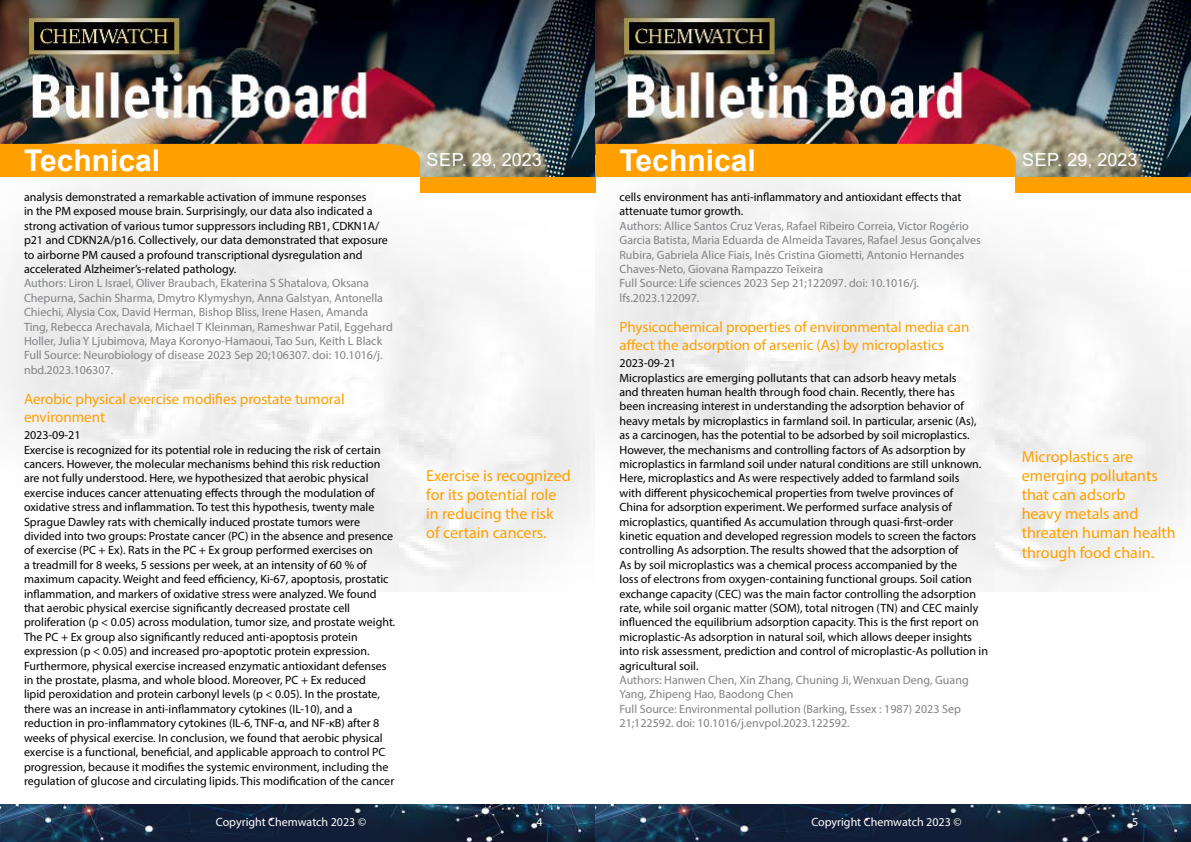
<style>
.page{position:relative;width:1191px;height:842px;background:#fff}
.page>*{position:absolute;margin:0;border:0;box-sizing:border-box;transform-origin:0 0}
.t1{font:700 30px "Arial";color:#fff}
.t2{font:18px "Arial";color:#fff}
.t3{font:16px/19.2px "Myriad Pro";color:#ff9f00}
.t4{font:15px/18px "Myriad Pro";color:#ff9f00}
.t5{font:12px/14.4px "Myriad Pro";color:#000}
.t6{font:12px/14.4px "Myriad Pro";color:#808285}
.t7{font:12px "Myriad Pro";color:#fff}
</style>
<div class="page">
<img style="left:0;top:0;width:1191px;height:592px">
<div style="left:420px;top:177px;width:175px;height:15px;background:#ff9f00"></div>
<div style="left:1015px;top:177px;width:176px;height:15px;background:#ff9f00"></div>
<div style="left:0;top:144px;width:420px;height:33px;background:#ff9f00"></div>
<div style="left:595px;top:144px;width:420px;height:33px;background:#ff9f00"></div>
<img style="left:0;top:804px;width:1191px;height:38px">
<h1 class="t1" style="left:24px;top:139px;width:138px">Technical</h1>
<h1 class="t1" style="left:619px;top:139px;width:138px">Technical</h1>
<p class="t5" style="left:24px;top:190px;width:365px">analysis demonstrated a remarkable activation of immune responses<br>in the PM exposed mouse brain. Surprisingly, our data also indicated a strong activation of various tumor suppressors including RB1, CDKN1A/ p21 and CDKN2A/p16. Collectively, our data demonstrated that exposure to airborne PM caused a profound transcriptional dysregulation and accelerated Alzheimer’s-related pathology.</p>
<p class="t6" style="left:24px;top:276px;width:370px">Authors: Liron L Israel, Oliver Braubach, Ekaterina S Shatalova, Oksana Chepurna, Sachin Sharma, Dmytro Klymyshyn, Anna Galstyan, Antonella Chiechi, Alysia Cox, David Herman, Bishop Bliss, Irene Hasen, Amanda Ting, Rebecca Arechavala, Michael T Kleinman, Rameshwar Patil, Eggehard Holler, Julia Y Ljubimova, Maya Koronyo-Hamaoui, Tao Sun, Keith L Black Full Source: Neurobiology of disease 2023 Sep 20;106307. doi: 10.1016/j. nbd.2023.106307.</p>
<p class="t4" style="left:24px;top:390px;width:322px">Aerobic physical exercise modifies prostate tumoral environment</p>
<p class="t5" style="left:24px;top:428px;width:373px">2023-09-21<br>Exercise is recognized for its potential role in reducing the risk of certain cancers. However, the molecular mechanisms behind this risk reduction are not fully understood. Here, we hypothesized that aerobic physical exercise induces cancer attenuating effects through the modulation of oxidative stress and inflammation. To test this hypothesis, twenty male Sprague Dawley rats with chemically induced prostate tumors were divided into two groups: Prostate cancer (PC) in the absence and presence of exercise (PC + Ex). Rats in the PC + Ex group performed exercises on<br>a treadmill for 8 weeks, 5 sessions per week, at an intensity of 60 % of maximum capacity. Weight and feed efficiency, Ki-67, apoptosis, prostatic inflammation, and markers of oxidative stress were analyzed. We found that aerobic physical exercise significantly decreased prostate cell proliferation (p &lt; 0.05) across modulation, tumor size, and prostate weight.<br>The PC + Ex group also significantly reduced anti-apoptosis protein expression (p &lt; 0.05) and increased pro-apoptotic protein expression.<br>Furthermore, physical exercise increased enzymatic antioxidant defenses in the prostate, plasma, and whole blood. Moreover, PC + Ex reduced<br>lipid peroxidation and protein carbonyl levels (p &lt; 0.05). In the prostate, there was an increase in anti-inflammatory cytokines (IL-10), and a reduction in pro-inflammatory cytokines (IL-6, TNF-α, and NF-κB) after 8 weeks of physical exercise. In conclusion, we found that aerobic physical exercise is a functional, beneficial, and applicable approach to control PC progression, because it modifies the systemic environment, including the regulation of glucose and circulating lipids. This modification of the cancer</p>
<h2 class="t2" style="left:426px;top:148px;width:117px">Sep. 29, 2023</h2>
<h2 class="t2" style="left:1022px;top:148px;width:117px">Sep. 29, 2023</h2>
<p class="t5" style="left:619px;top:190px;width:343px">cells environment has anti-inflammatory and antioxidant effects that attenuate tumor growth.</p>
<p class="t6" style="left:619px;top:218px;width:363px">Authors: Allice Santos Cruz Veras, Rafael Ribeiro Correia, Victor Rogério Garcia Batista, Maria Eduarda de Almeida Tavares, Rafael Jesus Gonçalves Rubira, Gabriela Alice Fiais, Inês Cristina Giometti, Antonio Hernandes Chaves-Neto, Giovana Rampazzo Teixeira<br>Full Source: Life sciences 2023 Sep 21;122097. doi: 10.1016/j. lfs.2023.122097.</p>
<p class="t4" style="left:619px;top:318px;width:351px">Physicochemical properties of environmental media can affect the adsorption of arsenic (As) by microplastics</p>
<p class="t5" style="left:619px;top:356px;width:370px">2023-09-21<br>Microplastics are emerging pollutants that can adsorb heavy metals<br>and threaten human health through food chain. Recently, there has<br>been increasing interest in understanding the adsorption behavior of heavy metals by microplastics in farmland soil. In particular, arsenic (As), as a carcinogen, has the potential to be adsorbed by soil microplastics.<br>However, the mechanisms and controlling factors of As adsorption by microplastics in farmland soil under natural conditions are still unknown.<br>Here, microplastics and As were respectively added to farmland soils<br>with different physicochemical properties from twelve provinces of<br>China for adsorption experiment. We performed surface analysis of microplastics, quantified As accumulation through quasi-first-order kinetic equation and developed regression models to screen the factors controlling As adsorption. The results showed that the adsorption of<br>As by soil microplastics was a chemical process accompanied by the<br>loss of electrons from oxygen-containing functional groups. Soil cation exchange capacity (CEC) was the main factor controlling the adsorption rate, while soil organic matter (SOM), total nitrogen (TN) and CEC mainly influenced the equilibrium adsorption capacity. This is the first report on microplastic-As adsorption in natural soil, which allows deeper insights into risk assessment, prediction and control of microplastic-As pollution in agricultural soil.</p>
<p class="t6" style="left:619px;top:673px;width:351px">Authors: Hanwen Chen, Xin Zhang, Chuning Ji, Wenxuan Deng, Guang Yang, Zhipeng Hao, Baodong Chen<br>Full Source: Environmental pollution (Barking, Essex : 1987) 2023 Sep 21;122592. doi: 10.1016/j.envpol.2023.122592.</p>
<h3 class="t3" style="left:1021px;top:446px;width:155px">Microplastics are emerging pollutants that can adsorb<br>heavy metals and threaten human health through food chain.</h3>
<h3 class="t3" style="left:426px;top:465px;width:146px">Exercise is recognized for its potential role in reducing the risk of certain cancers.</h3>
<p class="t7" style="left:216px;top:815px;width:152px">Copyright Chemwatch 2023 ©</p>
<p class="t7" style="left:536px;top:815px;width:8px">4</p>
<p class="t7" style="left:811px;top:815px;width:152px">Copyright Chemwatch 2023 ©</p>
<p class="t7" style="left:1132px;top:815px;width:8px">5</p>
</div>
